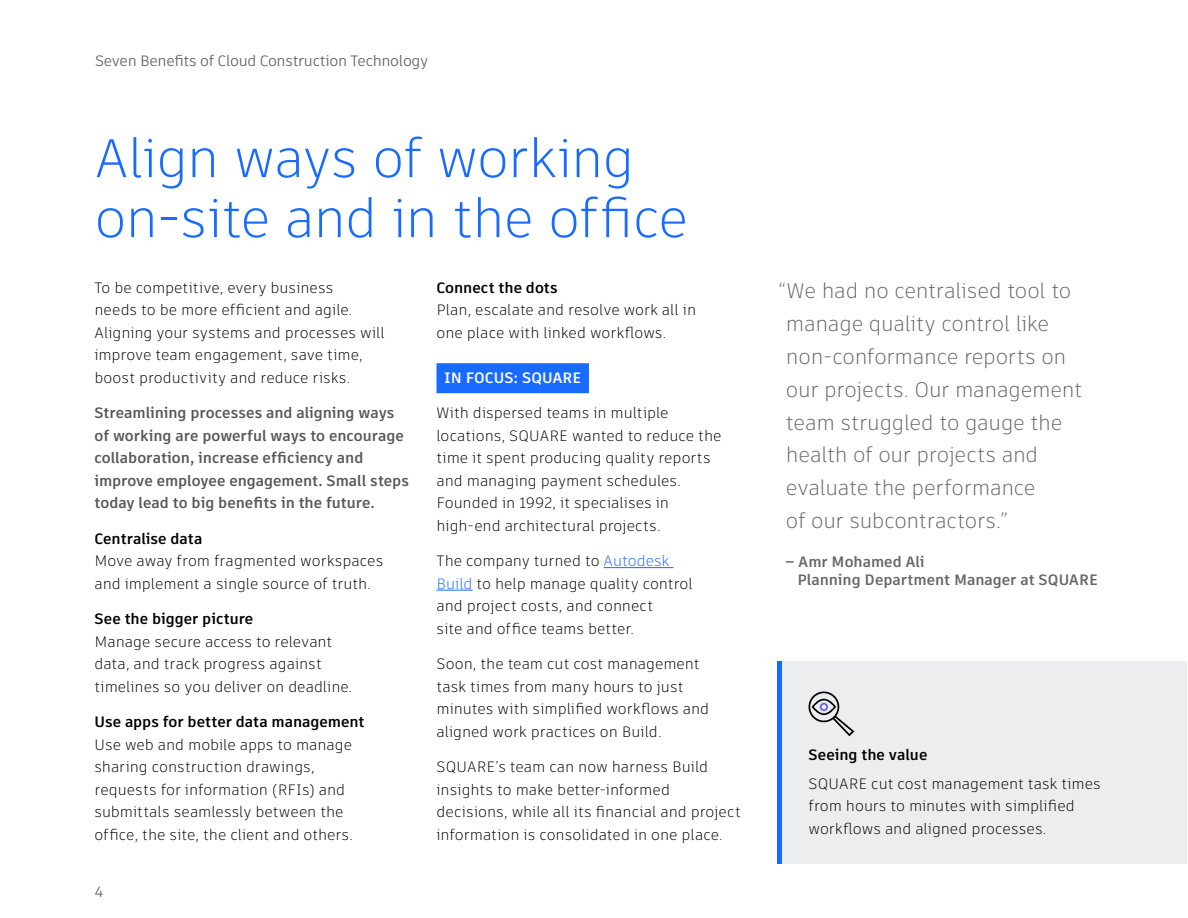
<style>
.page{position:relative;width:1188px;height:918px;background:#fff}
.page>*{position:absolute;margin:0;border:0;box-sizing:border-box;transform-origin:0 0}
.t1{font:300 54px/60px "Artifakt Element";letter-spacing:-.025em;color:#186bff}
.t2{font:300 21px/33px "Artifakt Element";letter-spacing:-.015em;color:#666767}
.t3{font:300 15px/22.5px "Artifakt Element";color:#000}
.t4{font:700 15px/22.5px "Artifakt Element";color:#58585a}
.t5{font:700 15px "Artifakt Element";color:#000}
.t6{font:700 15px/18px "Artifakt Element";color:#666767}
.t7{font:15px "Artifakt Element";letter-spacing:-.02em;color:#666}
.t8{font:700 15px "Artifakt Element";letter-spacing:.01em;color:#fff}
.s1{color:#186bff}
</style>
<div class="page">
<div style="left:778px;top:662px;width:409px;height:202px;background:#ebedee"></div>
<hr style="left:778px;top:662px;width:4px;height:202px;background:#186bff">
<div style="left:436px;top:363px;width:153px;height:30px;background:#186bff"></div>
<hr style="left:604px;top:567px;width:70px;height:1px;background:#186bff">
<hr style="left:436px;top:590px;width:37px;height:1px;background:#186bff">
<svg style="left:809px;top:692px;width:45px;height:44px"></svg>
<p class="t7" style="left:95px;top:50px;width:335px">Seven Benefits of Cloud Construction Technology</p>
<h1 class="t1" style="left:94px;top:128px;width:595px">Align ways of working on-site and in the office</h1>
<p class="t3" style="left:94px;top:276px;width:292px">To be competitive, every business<br>needs to be more efficient and agile.<br>Aligning your systems and processes will improve team engagement, save time, boost productivity and reduce risks.</p>
<p class="t4" style="left:94px;top:402px;width:316px">Streamlining processes and aligning ways of working are powerful ways to encourage collaboration, increase efficiency and improve employee engagement. Small steps today lead to big benefits in the future.</p>
<p class="t5" style="left:94px;top:528px;width:109px">Centralise data</p>
<p class="t3" style="left:94px;top:550px;width:290px">Move away from fragmented workspaces and implement a single source of truth.</p>
<p class="t5" style="left:94px;top:608px;width:160px">See the bigger picture</p>
<p class="t3" style="left:94px;top:630px;width:259px">Manage secure access to relevant data, and track progress against timelines so you deliver on deadline.</p>
<p class="t5" style="left:94px;top:711px;width:272px">Use apps for better data management</p>
<p class="t3" style="left:94px;top:733px;width:260px">Use web and mobile apps to manage sharing construction drawings, requests for information (RFIs) and submittals seamlessly between the office, the site, the client and others.</p>
<p class="t7" style="left:94px;top:881px;width:10px">4</p>
<p class="t5" style="left:436px;top:277px;width:123px">Connect the dots</p>
<p class="t3" style="left:436px;top:299px;width:261px">Plan, escalate and resolve work all in one place with linked workflows.</p>
<p class="t8" style="left:444px;top:367px;width:139px">IN FOCUS: SQUARE</p>
<p class="t3" style="left:436px;top:402px;width:287px">With dispersed teams in multiple locations, SQUARE wanted to reduce the time it spent producing quality reports and managing payment schedules.<br>Founded in 1992, it specialises in high-end architectural projects.</p>
<p class="t3" style="left:436px;top:550px;width:258px">The company turned to <span class="s1">Autodesk<br>Build</span> to help manage quality control and project costs, and connect<br>site and office teams better.</p>
<p class="t3" style="left:436px;top:653px;width:274px">Soon, the team cut cost management task times from many hours to just minutes with simplified workflows and aligned work practices on Build.</p>
<p class="t3" style="left:436px;top:756px;width:306px">SQUARE’s team can now harness Build insights to make better-informed decisions, while all its financial and project information is consolidated in one place.</p>
<h2 class="t2" style="left:786px;top:274px;width:298px;text-indent:-7px">“We had no centralised tool to manage quality control like non-conformance reports on our projects. Our management team struggled to gauge the health of our projects and evaluate the performance<br>of our subcontractors.”</h2>
<p class="t6" style="left:797px;top:553px;width:302px;text-indent:-12px">– Amr Mohamed Ali<br>Planning Department Manager at SQUARE</p>
<p class="t5" style="left:808px;top:744px;width:120px">Seeing the value</p>
<p class="t3" style="left:808px;top:772px;width:294px">SQUARE cut cost management task times from hours to minutes with simplified workflows and aligned processes.</p>
</div>
